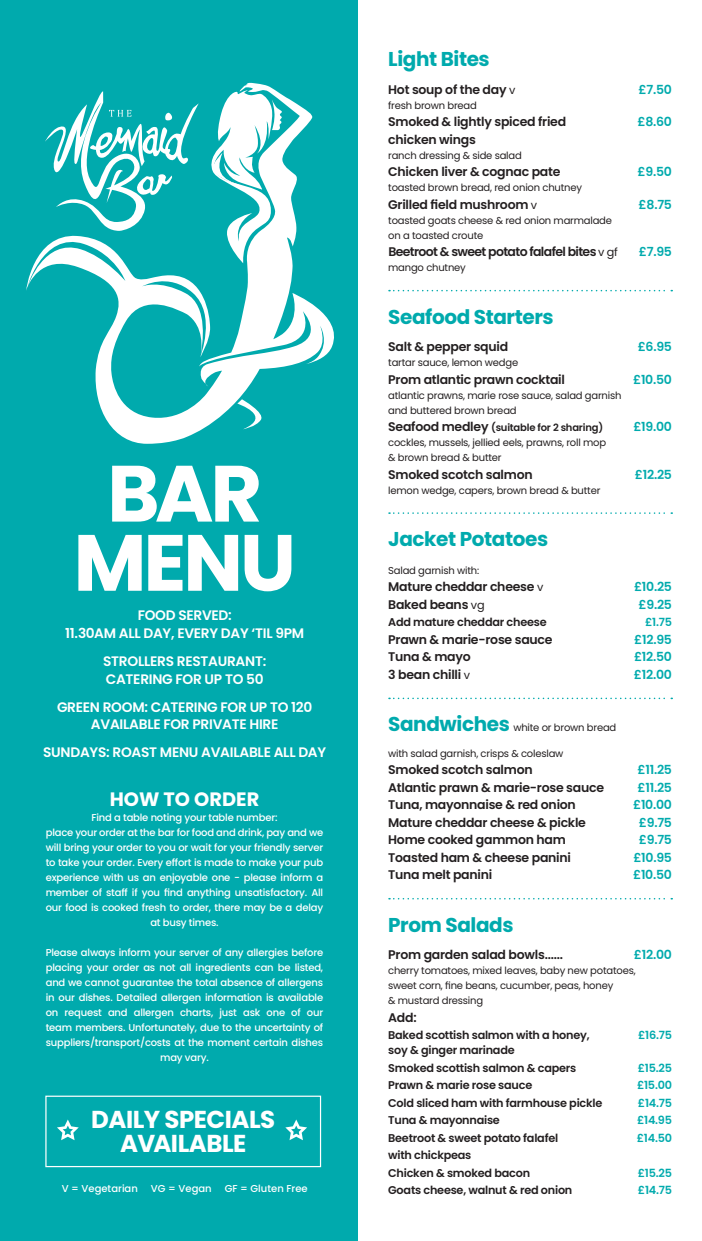
<style>
.page{position:relative;width:702px;height:1241px;background:#fff}
.page>*{position:absolute;margin:0;border:0;box-sizing:border-box;transform-origin:0 0}
.t1{font:700 79.5px "Poppins";letter-spacing:-.04em;color:#fff}
.t2{font:700 24.5px "Poppins";letter-spacing:-.02em;color:#fff}
.t3{font:700 20px "Poppins";letter-spacing:-.02em;color:#00aaad}
.t4{font:700 19.38px "Poppins";color:#fff}
.t5{font:600 13.75px "Poppins";letter-spacing:-.02em;color:#fff}
.t6{font:600 12.5px "Poppins";letter-spacing:-.02em;color:#231f20}
.t7{font:600 12.5px "Poppins";letter-spacing:-.02em;color:#00aaad}
.t8{font:600 12.5px "Poppins";letter-spacing:-.05em;color:#231f20}
.t9{font:600 11.25px "Poppins";letter-spacing:-.02em;color:#231f20}
.t10{font:600 11.25px "Poppins";letter-spacing:-.02em;color:#00aaad}
.t11{font:500 10px/15px "Poppins";letter-spacing:-.02em;color:#fff;text-align:center}
.t12{font:10px "Poppins";letter-spacing:-.02em;color:#231f20}
.t13{font:600 10px "Poppins";letter-spacing:-.02em;color:#231f20}
.t14{font:500 10px "Poppins";color:#fff}
.s1{font-weight:400;font-size:11.25px}
.s2{font-size:12.5px}
.s3{font-weight:700;font-size:20px;color:#00aaad}
</style>
<div class="page">
<div style="left:0;top:0;width:358px;height:1240px;background:#00aaad"></div>
<svg style="left:26px;top:83px;width:308px;height:360px"></svg>
<svg style="left:207px;top:90px;width:76px;height:173px"></svg>
<svg style="left:45px;top:91px;width:154px;height:140px"></svg>
<div style="left:45px;top:1095px;width:276px;height:71px;background:#00aaad;border:1px solid #fff"></div>
<svg style="left:57px;top:1119px;width:22px;height:20px"></svg>
<svg style="left:285px;top:1119px;width:22px;height:20px"></svg>
<svg style="left:389px;top:290px;width:283px;height:1px"></svg>
<svg style="left:389px;top:512px;width:283px;height:2px"></svg>
<svg style="left:389px;top:697px;width:283px;height:2px"></svg>
<svg style="left:389px;top:897px;width:283px;height:2px"></svg>
<p class="t1" style="left:107px;top:447px;width:156px">BAR</p>
<p class="t1" style="left:73px;top:516px;width:224px">MENU</p>
<p class="t5" style="left:138px;top:607px;width:96px">FOOD SERVED:</p>
<p class="t5" style="left:65px;top:624px;width:240px">11.30AM ALL DAY, EVERY DAY ‘TIL 9PM</p>
<p class="t5" style="left:103px;top:652px;width:164px">STROLLERS RESTAURANT:</p>
<p class="t5" style="left:106px;top:670px;width:159px">CATERING FOR UP TO 50</p>
<p class="t5" style="left:57px;top:698px;width:257px">GREEN ROOM: CATERING FOR UP TO 120</p>
<p class="t5" style="left:91px;top:715px;width:189px">AVAILABLE FOR PRIVATE HIRE</p>
<p class="t5" style="left:43px;top:743px;width:284px">SUNDAYS: ROAST MENU AVAILABLE ALL DAY</p>
<p class="t4" style="left:110px;top:787px;width:151px">HOW TO ORDER</p>
<p class="t11" style="left:91px;top:809px;width:187px">Find a table noting your table number:</p>
<p class="t11" style="left:46px;top:824px;width:279px">place your order at the bar for food and drink, pay and we will bring your order to you or wait for your friendly server to take your order. Every effort is made to make your pub experience with us an enjoyable one - please inform a member of staff if you find anything unsatisfactory. All our food is cooked fresh to order, there may be a delay at busy times.</p>
<p class="t11" style="left:46px;top:944px;width:279px">Please always inform your server of any allergies before placing your order as not all ingredients can be listed, and we cannot guarantee the total absence of allergens in our dishes. Detailed allergen information is available on request and allergen charts, just ask one of our team members. Unfortunately, due to the uncertainty of suppliers/transport/costs at the moment certain dishes may vary.</p>
<p class="t2" style="left:91px;top:1105px;width:185px">DAILY SPECIALS</p>
<p class="t2" style="left:120px;top:1129px;width:128px">AVAILABLE</p>
<p class="t14" style="left:62px;top:1182px;width:78px">V = Vegetarian</p>
<p class="t11" style="left:151px;top:1180px;width:62px">VG = Vegan</p>
<p class="t14" style="left:225px;top:1182px;width:84px">GF = Gluten Free</p>
<p class="t3" style="left:388px;top:47px;width:103px">Light Bites</p>
<p class="t6" style="left:388px;top:82px;width:129px">Hot soup of the day <span class="s1">v</span></p>
<p class="t7" style="left:638px;top:82px;width:35px">£7.50</p>
<p class="t12" style="left:388px;top:99px;width:90px">fresh brown bread</p>
<p class="t6" style="left:388px;top:114px;width:179px">Smoked &amp; lightly spiced fried</p>
<p class="t7" style="left:637px;top:114px;width:36px">£8.60</p>
<p class="t6" style="left:388px;top:132px;width:89px">chicken wings</p>
<p class="t12" style="left:388px;top:149px;width:135px">ranch dressing &amp; side salad</p>
<p class="t6" style="left:388px;top:164px;width:174px">Chicken liver &amp; cognac pate</p>
<p class="t7" style="left:637px;top:164px;width:36px">£9.50</p>
<p class="t12" style="left:388px;top:182px;width:195px">toasted brown bread, red onion chutney</p>
<p class="t6" style="left:388px;top:197px;width:150px">Grilled field mushroom <span class="s1">v</span></p>
<p class="t7" style="left:638px;top:197px;width:35px">£8.75</p>
<p class="t12" style="left:388px;top:214px;width:225px">toasted goats cheese &amp; red onion marmalade</p>
<p class="t12" style="left:388px;top:229px;width:97px">on a toasted croute</p>
<p class="t8" style="left:388px;top:244px;width:231px">Beetroot &amp; sweet potato falafel bites <span class="s1">v gf</span></p>
<p class="t7" style="left:638px;top:244px;width:35px">£7.95</p>
<p class="t12" style="left:388px;top:262px;width:79px">mango chutney</p>
<p class="t3" style="left:388px;top:305px;width:167px">Seafood Starters</p>
<p class="t6" style="left:388px;top:339px;width:121px">Salt &amp; pepper squid</p>
<p class="t7" style="left:637px;top:339px;width:36px">£6.95</p>
<p class="t12" style="left:388px;top:357px;width:131px">tartar sauce, lemon wedge</p>
<p class="t6" style="left:388px;top:372px;width:178px">Prom atlantic prawn cocktail</p>
<p class="t7" style="left:633px;top:372px;width:40px">£10.50</p>
<p class="t12" style="left:388px;top:389px;width:235px">atlantic prawns, marie rose sauce, salad garnish</p>
<p class="t12" style="left:388px;top:404px;width:130px">and buttered brown bread</p>
<p class="t13" style="left:388px;top:422px;width:216px"><span class="s2">Seafood medley</span> (suitable for 2 sharing)</p>
<p class="t7" style="left:633px;top:419px;width:40px">£19.00</p>
<p class="t12" style="left:388px;top:437px;width:219px">cockles, mussels, jellied eels, prawns, roll mop</p>
<p class="t12" style="left:388px;top:452px;width:115px">&amp; brown bread &amp; butter</p>
<p class="t6" style="left:388px;top:467px;width:146px">Smoked scotch salmon</p>
<p class="t7" style="left:635px;top:467px;width:39px">£12.25</p>
<p class="t12" style="left:388px;top:484px;width:214px">lemon wedge, capers, brown bread &amp; butter</p>
<p class="t3" style="left:388px;top:527px;width:161px">Jacket Potatoes</p>
<p class="t12" style="left:388px;top:564px;width:92px">Salad garnish with:</p>
<p class="t6" style="left:388px;top:579px;width:157px">Mature cheddar cheese <span class="s1">v</span></p>
<p class="t7" style="left:634px;top:579px;width:40px">£10.25</p>
<p class="t6" style="left:388px;top:597px;width:98px">Baked beans <span class="s1">vg</span></p>
<p class="t7" style="left:638px;top:597px;width:35px">£9.25</p>
<p class="t9" style="left:388px;top:616px;width:160px">Add mature cheddar cheese</p>
<p class="t10" style="left:645px;top:616px;width:28px">£1.75</p>
<p class="t6" style="left:388px;top:632px;width:166px">Prawn &amp; marie-rose sauce</p>
<p class="t7" style="left:634px;top:632px;width:39px">£12.95</p>
<p class="t6" style="left:388px;top:649px;width:84px">Tuna &amp; mayo</p>
<p class="t7" style="left:634px;top:649px;width:40px">£12.50</p>
<p class="t6" style="left:388px;top:667px;width:83px">3 bean chilli <span class="s1">v</span></p>
<p class="t7" style="left:634px;top:667px;width:40px">£12.00</p>
<p class="t12" style="left:388px;top:722px;width:229px"><span class="s3">Sandwiches</span> white or brown bread</p>
<p class="t12" style="left:388px;top:747px;width:177px">with salad garnish, crisps &amp; coleslaw</p>
<p class="t6" style="left:388px;top:762px;width:146px">Smoked scotch salmon</p>
<p class="t7" style="left:637px;top:762px;width:36px">£11.25</p>
<p class="t6" style="left:388px;top:779px;width:217px">Atlantic prawn &amp; marie-rose sauce</p>
<p class="t7" style="left:637px;top:779px;width:36px">£11.25</p>
<p class="t6" style="left:388px;top:797px;width:189px">Tuna, mayonnaise &amp; red onion</p>
<p class="t7" style="left:633px;top:797px;width:40px">£10.00</p>
<p class="t6" style="left:388px;top:814px;width:199px">Mature cheddar cheese &amp; pickle</p>
<p class="t7" style="left:638px;top:814px;width:35px">£9.75</p>
<p class="t6" style="left:388px;top:832px;width:179px">Home cooked gammon ham</p>
<p class="t7" style="left:638px;top:832px;width:35px">£9.75</p>
<p class="t6" style="left:388px;top:849px;width:184px">Toasted ham &amp; cheese panini</p>
<p class="t7" style="left:633px;top:849px;width:40px">£10.95</p>
<p class="t6" style="left:388px;top:867px;width:105px">Tuna melt panini</p>
<p class="t7" style="left:633px;top:867px;width:40px">£10.50</p>
<p class="t3" style="left:388px;top:912px;width:127px">Prom Salads</p>
<p class="t6" style="left:388px;top:947px;width:176px">Prom garden salad bowls......</p>
<p class="t7" style="left:634px;top:947px;width:40px">£12.00</p>
<p class="t12" style="left:388px;top:964px;width:249px">cherry tomatoes, mixed leaves, baby new potatoes,</p>
<p class="t12" style="left:388px;top:979px;width:226px">sweet corn, fine beans, cucumber, peas, honey</p>
<p class="t12" style="left:388px;top:994px;width:96px">&amp; mustard dressing</p>
<p class="t6" style="left:388px;top:1009px;width:30px">Add:</p>
<p class="t9" style="left:388px;top:1028px;width:203px">Baked scottish salmon with a honey,</p>
<p class="t10" style="left:638px;top:1028px;width:35px">£16.75</p>
<p class="t9" style="left:388px;top:1043px;width:128px">soy &amp; ginger marinade</p>
<p class="t9" style="left:388px;top:1061px;width:190px">Smoked scottish salmon &amp; capers</p>
<p class="t10" style="left:637px;top:1061px;width:36px">£15.25</p>
<p class="t9" style="left:388px;top:1078px;width:145px">Prawn &amp; marie rose sauce</p>
<p class="t10" style="left:637px;top:1078px;width:37px">£15.00</p>
<p class="t9" style="left:388px;top:1096px;width:215px">Cold sliced ham with farmhouse pickle</p>
<p class="t10" style="left:638px;top:1096px;width:36px">£14.75</p>
<p class="t9" style="left:388px;top:1113px;width:113px">Tuna &amp; mayonnaise</p>
<p class="t10" style="left:637px;top:1113px;width:36px">£14.95</p>
<p class="t9" style="left:388px;top:1131px;width:171px">Beetroot &amp; sweet potato falafel</p>
<p class="t10" style="left:636px;top:1131px;width:37px">£14.50</p>
<p class="t9" style="left:388px;top:1148px;width:85px">with chickpeas</p>
<p class="t9" style="left:388px;top:1166px;width:143px">Chicken &amp; smoked bacon</p>
<p class="t10" style="left:637px;top:1166px;width:36px">£15.25</p>
<p class="t9" style="left:388px;top:1183px;width:186px">Goats cheese, walnut &amp; red onion</p>
<p class="t10" style="left:638px;top:1183px;width:36px">£14.75</p>
</div>
